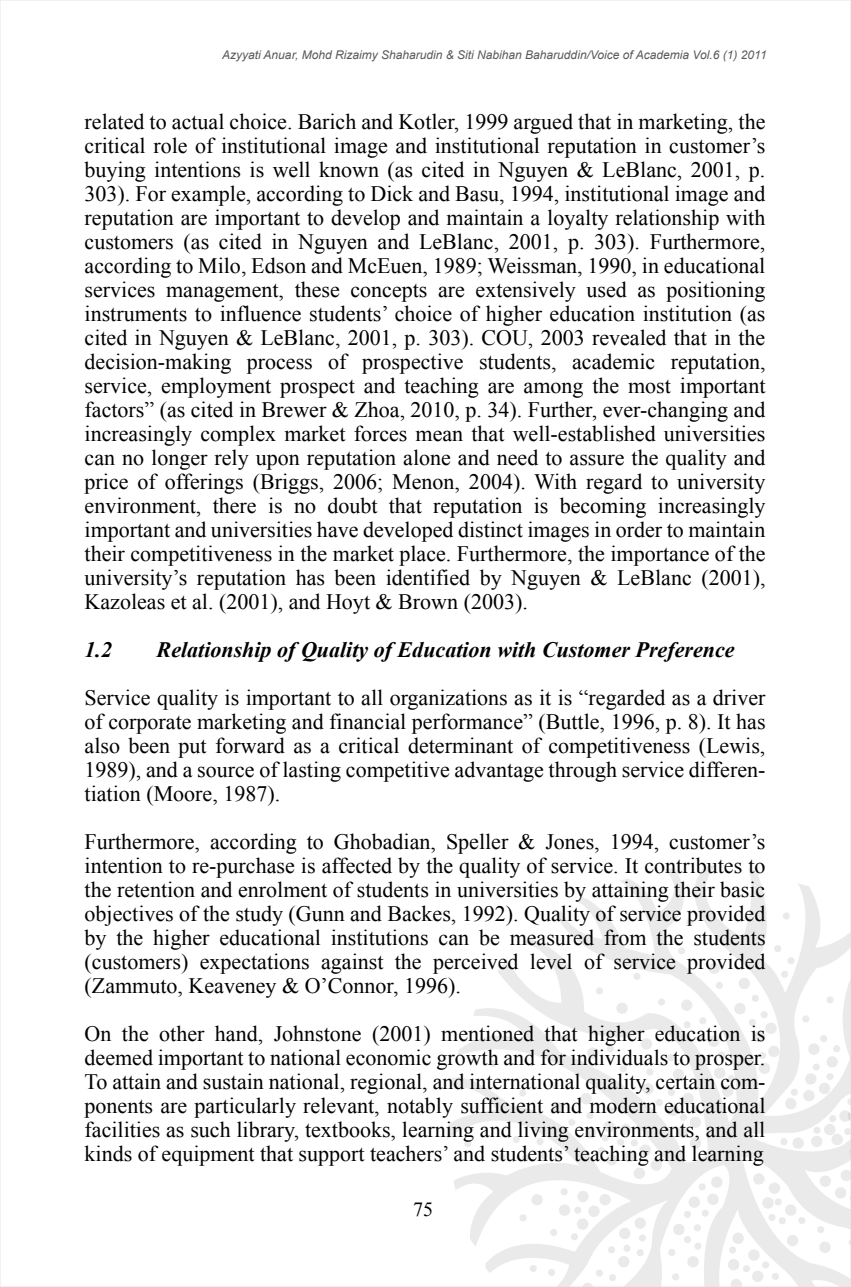
<style>
.page{position:relative;width:851px;height:1287px;background:#fff}
.page>*{position:absolute;margin:0;border:0;box-sizing:border-box;transform-origin:0 0}
.t1{font:22px/24px "Times New Roman";color:#000;text-align:justify}
.t2{font:italic 700 22px "Times New Roman";color:#000}
.t3{font:20px "Times New Roman";color:#000}
.t4{font:italic 12px "Arial";color:#595959}
.s1{font-weight:700;font-style:italic}
</style>
<div class="page">
<svg style="left:447px;top:960px;width:65px;height:313px"></svg>
<svg style="left:489px;top:1059px;width:8px;height:9px"></svg>
<svg style="left:497px;top:1153px;width:9px;height:8px"></svg>
<svg style="left:464px;top:1139px;width:8px;height:9px"></svg>
<svg style="left:512px;top:865px;width:336px;height:420px"></svg>
<p class="t4" style="left:222px;top:47px;width:546px">Azyyati Anuar, Mohd Rizaimy Shaharudin &amp; Siti Nabihan Baharuddin/Voice of Academia Vol.6 (1) 2011</p>
<p class="t1" style="left:85px;top:109px;width:682px">related to actual choice. Barich and Kotler, 1999 argued that in marketing, the critical role of institutional image and institutional reputation in customer’s buying intentions is well known (as cited in Nguyen &amp; LeBlanc, 2001, p.<br>303). For example, according to Dick and Basu, 1994, institutional image and reputation are important to develop and maintain a loyalty relationship with customers (as cited in Nguyen and LeBlanc, 2001, p. 303). Furthermore, according to Milo, Edson and McEuen, 1989; Weissman, 1990, in educational services management, these concepts are extensively used as positioning instruments to influence students’ choice of higher education institution (as cited in Nguyen &amp; LeBlanc, 2001, p. 303). COU, 2003 revealed that in the decision-making process of prospective students, academic reputation, service, employment prospect and teaching are among the most important factors” (as cited in Brewer &amp; Zhoa, 2010, p. 34). Further, ever-changing and increasingly complex market forces mean that well-established universities can no longer rely upon reputation alone and need to assure the quality and price of offerings (Briggs, 2006; Menon, 2004). With regard to university environment, there is no doubt that reputation is becoming increasingly important and universities have developed distinct images in order to maintain their competitiveness in the market place. Furthermore, the importance of the university’s reputation has been identified by Nguyen &amp; LeBlanc (2001), Kazoleas et al. (2001), and Hoyt &amp; Brown (2003).</p>
<p class="t2" style="left:85px;top:634px;width:29px">1.2</p>
<p class="t1" style="left:85px;top:625px;width:682px;line-height:48px;text-indent:72px"><span class="s1">Relationship of Quality of Education with Customer Preference<br></span>Service quality is important to all organizations as it is “regarded as a driver</p>
<p class="t1" style="left:85px;top:709px;width:682px">of corporate marketing and financial performance” (Buttle, 1996, p. 8). It has also been put forward as a critical determinant of competitiveness (Lewis, 1989), and a source of lasting competitive advantage through service differen&shy;tiation (Moore, 1987).</p>
<p class="t1" style="left:85px;top:829px;width:682px">Furthermore, according to Ghobadian, Speller &amp; Jones, 1994, customer’s intention to re-purchase is affected by the quality of service. It contributes to the retention and enrolment of students in universities by attaining their basic objectives of the study (Gunn and Backes, 1992). Quality of service provided by the higher educational institutions can be measured from the students (customers) expectations against the perceived level of service provided (Zammuto, Keaveney &amp; O’Connor, 1996).</p>
<p class="t1" style="left:85px;top:1021px;width:682px">On the other hand, Johnstone (2001) mentioned that higher education is deemed important to national economic growth and for individuals to prosper.<br>To attain and sustain national, regional, and international quality, certain com&shy;ponents are particularly relevant, notably sufficient and modern educational facilities as such library, textbooks, learning and living environments, and all kinds of equipment that support teachers’ and students’ teaching and learning</p>
<p class="t3" style="left:413px;top:1196px;width:21px">75</p>
</div>
